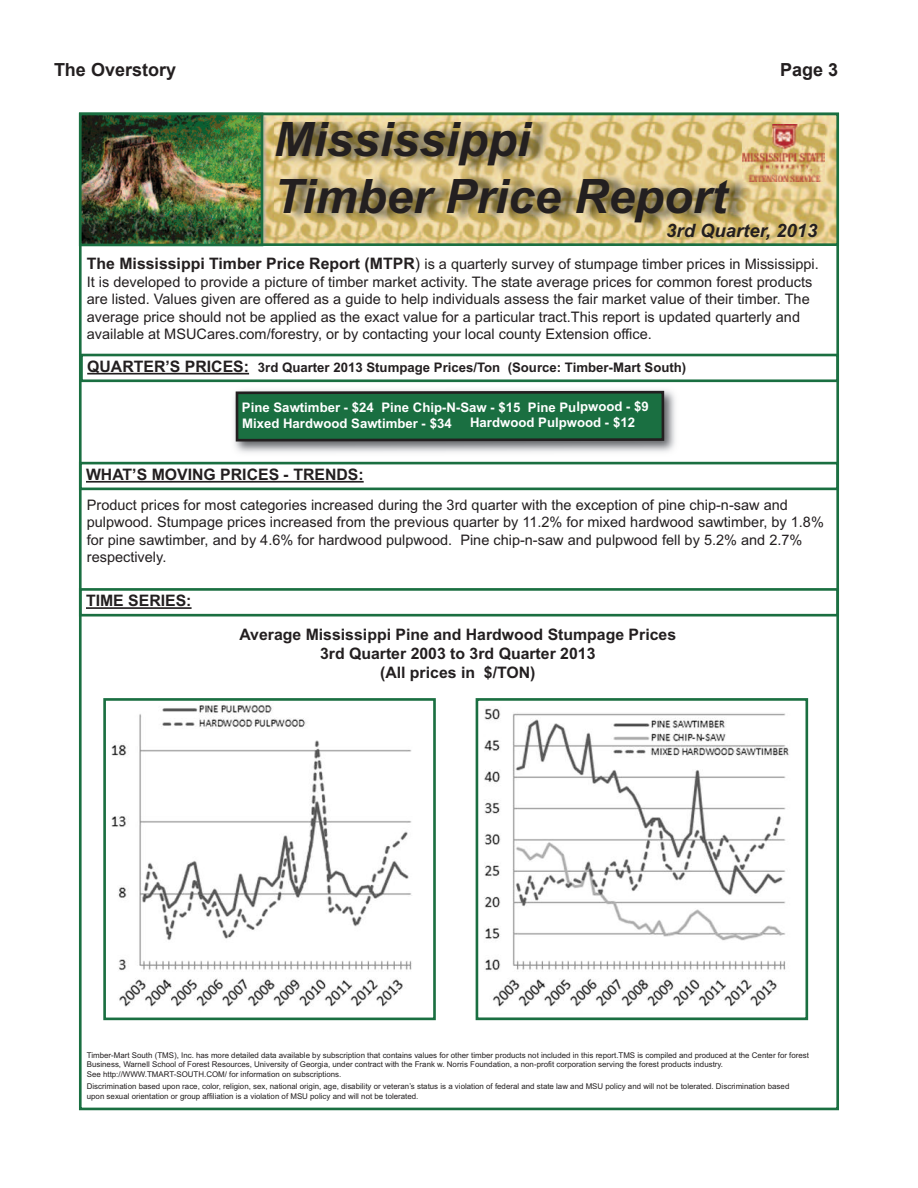
<style>
.page{position:relative;width:918px;height:1188px;background:#fff}
.page>*{position:absolute;margin:0;border:0;box-sizing:border-box;transform-origin:0 0}
.t1{font:italic 700 47.55px/57px "Arial";color:#231f20}
.t2{font:italic 700 18.45px "Arial";color:#231f20}
.t3{font:700 18px "Arial";color:#231f20}
.t4{font:700 15.9px/19px "Arial";color:#231f20;text-align:center}
.t5{font:14.55px/17.5px "Arial";color:#231f20}
.t6{font:700 13.2px/15.9px "Arial";color:#fff}
.t7{font:700 13.2px "Arial";color:#231f20}
.t8{font:7.95px/9.4px "Arial";color:#231f20}
.s1{font-weight:700;font-size:15.9px}
.s2{font-size:15.9px}
</style>
<div class="page">
<img style="left:263px;top:117px;width:572px;height:125px">
<div style="left:79px;top:113px;width:760px;height:133px;border:3px solid #1a6f41"></div>
<img style="left:274px;top:122px;width:497px;height:113px">
<div style="left:80px;top:354px;width:759px;height:28px;border:3px solid #1a6f41"></div>
<hr style="left:87px;top:373px;width:162px;height:2px;background:#231f20">
<img style="left:234px;top:389px;width:441px;height:64px">
<svg style="left:234px;top:390px;width:432px;height:53px;background:#246944"></svg>
<div style="left:79px;top:462px;width:760px;height:28px;border:3px solid #1a6f41"></div>
<hr style="left:86px;top:481px;width:278px;height:2px;background:#231f20">
<div style="left:79px;top:588px;width:760px;height:29px;border:3px solid #1a6f41"></div>
<hr style="left:86px;top:607px;width:106px;height:2px;background:#231f20">
<img style="left:83px;top:117px;width:176px;height:125px">
<div style="left:79px;top:113px;width:184px;height:133px;border:3px solid #1a6f41"></div>
<img style="left:742px;top:125px;width:83px;height:57px">
<img style="left:111px;top:705px;width:301px;height:302px">
<div style="left:103px;top:698px;width:333px;height:322px;border:3px solid #1a6f41"></div>
<img style="left:484px;top:708px;width:305px;height:299px">
<div style="left:476px;top:698px;width:332px;height:322px;border:3px solid #1a6f41"></div>
<p class="t3" style="left:54px;top:59px;width:124px">The Overstory</p>
<p class="t3" style="left:780px;top:59px;width:60px">Page 3</p>
<h1 class="t1" style="left:274px;top:111px;width:455px">Mississippi<br>Timber Price Report</h1>
<p class="t2" style="left:666px;top:220px;width:152px">3rd Quarter, 2013</p>
<p class="t5" style="left:87px;top:255px;width:734px"><span class="s1">The Mississippi Timber Price Report (MTPR</span><span class="s2">)</span> is a quarterly survey of stumpage timber prices in Mississippi.<br>It is developed to provide a picture of timber market activity. The state average prices for common forest products are listed. Values given are offered as a guide to help individuals assess the fair market value of their timber. The average price should not be applied as the exact value for a particular tract.This report is updated quarterly and available at MSUCares.com/forestry, or by contacting your local county Extension office.</p>
<p class="t7" style="left:87px;top:360px;width:601px"><span class="s2">QUARTER’S PRICES:</span> 3rd Quarter 2013 Stumpage Prices/Ton (Source: Timber-Mart South)</p>
<p class="t6" style="left:242px;top:399px;width:409px">Pine Sawtimber - $24 Pine Chip-N-Saw - $15 Pine Pulpwood - $9<br>Mixed Hardwood Sawtimber - $34</p>
<p class="t6" style="left:470px;top:415px;width:166px">Hardwood Pulpwood - $12</p>
<p class="t4" style="left:86px;top:465px;width:279px">WHAT’S MOVING PRICES - TRENDS:</p>
<p class="t5" style="left:87px;top:496px;width:739px">Product prices for most categories increased during the 3rd quarter with the exception of pine chip-n-saw and pulpwood. Stumpage prices increased from the previous quarter by 11.2% for mixed hardwood sawtimber, by 1.8% for pine sawtimber, and by 4.6% for hardwood pulpwood. Pine chip-n-saw and pulpwood fell by 5.2% and 2.7% respectively.</p>
<p class="t4" style="left:86px;top:591px;width:107px">TIME SERIES:</p>
<p class="t4" style="left:239px;top:625px;width:438px">Average Mississippi Pine and Hardwood Stumpage Prices<br>3rd Quarter 2003 to 3rd Quarter 2013<br>(All prices in $/TON)</p>
<p class="t8" style="left:87px;top:1050px;width:724px">Timber-Mart South (TMS), Inc. has more detailed data available by subscription that contains values for other timber products not included in this report.TMS is compiled and produced at the Center for forest<br>Business, Warnell School of Forest Resources, University of Georgia, under contract with the Frank w. Norris Foundation, a non-profit corporation serving the forest products industry.<br>See http://WWW.TMART-SOUTH.COM/ for information on subscriptions.</p>
<p class="t8" style="left:87px;top:1082px;width:704px">Discrimination based upon race, color, religion, sex, national origin, age, disability or veteran’s status is a violation of federal and state law and MSU policy and will not be tolerated. Discrimination based upon sexual orientation or group affiliation is a violation of MSU policy and will not be tolerated.</p>
</div>
